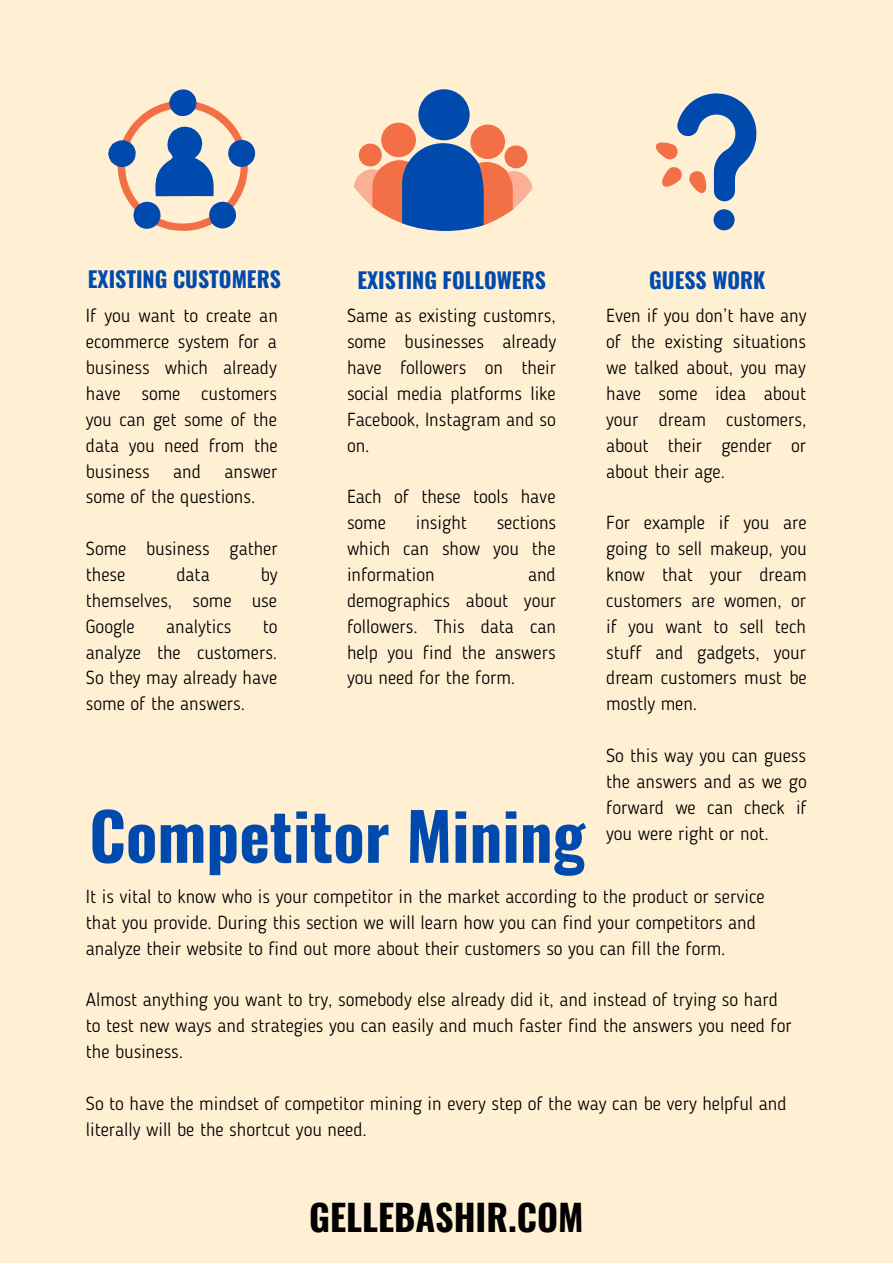
<style>
.page{position:relative;width:893px;height:1264px;background:#fff}
.page>*{position:absolute;margin:0;border:0;box-sizing:border-box;transform-origin:0 0}
.t1{font:700 65.1px "Oswald";color:#004aad}
.t2{font:700 36px "Oswald";color:#000}
.t3{font:700 21.75px "Oswald";color:#004aad}
.t4{font:300 18.75px/25.8px "Blogger Sans";color:#000;text-align:justify}
</style>
<div class="page">
<div style="left:0;top:0;width:892px;height:1262px;background:#fff0d3"></div>
<svg style="left:713px;top:209px;width:21px;height:21px"></svg>
<svg style="left:655px;top:93px;width:101px;height:108px"></svg>
<div style="left:381px;top:123px;width:35px;height:34px;background:#f37046;border-radius:50%"></div>
<div style="left:418px;top:89px;width:51px;height:51px;background:#004aad;border-radius:50%"></div>
<div style="left:470px;top:124px;width:35px;height:35px;background:#f37046;border-radius:50%"></div>
<svg style="left:354px;top:143px;width:178px;height:88px"></svg>
<div style="left:504px;top:145px;width:23px;height:23px;background:#f37046;border-radius:50%"></div>
<svg style="left:108px;top:89px;width:147px;height:142px"></svg>
<p class="t3" style="left:88px;top:262px;width:194px">EXISTING CUSTOMERS</p>
<p class="t3" style="left:357px;top:263px;width:190px">EXISTING FOLLOWERS</p>
<p class="t3" style="left:649px;top:263px;width:118px">GUESS WORK</p>
<p class="t4" style="left:86px;top:304px;width:193px">If you want to create an ecommerce system for a business which already have some customers you can get some of the data you need from the business</p>
<p class="t4" style="left:173px;top:460px;width:29px">and</p>
<p class="t4" style="left:86px;top:460px;width:193px;text-indent:139px">answer some of the questions.</p>
<p class="t4" style="left:86px;top:537px;width:193px">Some business gather these</p>
<p class="t4" style="left:86px;top:563px;width:193px;text-indent:175px">by themselves, some use Google</p>
<p class="t4" style="left:176px;top:563px;width:35px">data</p>
<p class="t4" style="left:166px;top:615px;width:67px">analytics</p>
<p class="t4" style="left:86px;top:615px;width:193px;text-indent:177px">to analyze the customers.<br>So they may already have some of the answers.</p>
<p class="t4" style="left:347px;top:304px;width:211px">Same as existing customrs, some businesses already have followers on their social media platforms like Facebook, Instagram and so on.</p>
<p class="t4" style="left:347px;top:485px;width:210px">Each of these tools have some</p>
<p class="t4" style="left:416px;top:511px;width:53px">insight</p>
<p class="t4" style="left:347px;top:511px;width:211px;text-indent:150px">sections which can show you the information</p>
<p class="t4" style="left:347px;top:563px;width:211px;text-indent:181px">and demographics about your followers. This data can help you find the answers you need for the form.</p>
<h1 class="t1" style="left:89px;top:785px;width:497px">Competitor Mining</h1>
<p class="t4" style="left:606px;top:304px;width:202px">Even if you don’t have any of the existing situations we talked about, you may have some idea about your dream customers, about their gender or about their age.</p>
<p class="t4" style="left:606px;top:511px;width:202px">For example if you are going to sell makeup, you know that your dream customers are women, or if you want to sell tech stuff and gadgets, your dream customers must be mostly men.</p>
<p class="t4" style="left:606px;top:744px;width:202px">So this way you can guess the answers and as we go forward we can check if you were right or not.</p>
<p class="t4" style="left:86px;top:885px;width:680px;text-align:left">It is vital to know who is your competitor in the market according to the product or service that you provide. During this section we will learn how you can find your competitors and analyze their website to find out more about their customers so you can fill the form.</p>
<p class="t4" style="left:86px;top:988px;width:707px;text-align:left">Almost anything you want to try, somebody else already did it, and instead of trying so hard to test new ways and strategies you can easily and much faster find the answers you need for the business.</p>
<p class="t4" style="left:86px;top:1091px;width:702px">So to have the mindset of competitor mining in every step of the way can be very helpful and literally will be the shortcut you need.</p>
<h2 class="t2" style="left:309px;top:1189px;width:276px">GELLEBASHIR.COM</h2>
</div>
